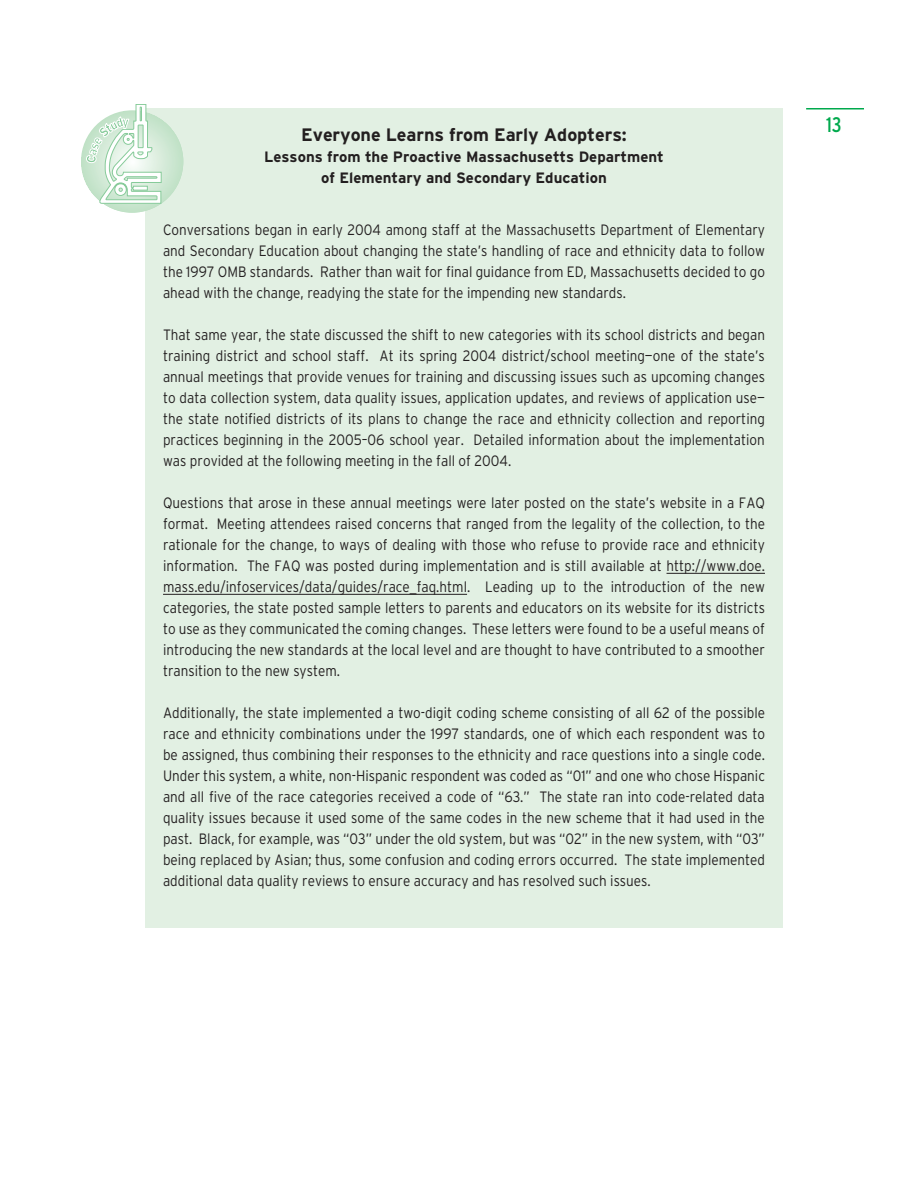
<style>
.page{position:relative;width:918px;height:1188px;background:#fff}
.page>*{position:absolute;margin:0;border:0;box-sizing:border-box;transform-origin:0 0}
.t1{font:condensed 21px "Interstate";color:#00a94d}
.t2{font:700 18px "Interstate";letter-spacing:-.005em;color:#231f20}
.t3{font:300 15px/21px "Interstate";color:#231f20;text-align:justify;scale:.9 1}
.t4{font:700 15px/21px "Interstate";color:#231f20;text-align:center}
</style>
<div class="page">
<hr style="left:806px;top:108px;width:58px;height:2px;background:#00a94d">
<div style="left:145px;top:108px;width:638px;height:819px;background:#e2f0e3"></div>
<hr style="left:667px;top:573px;width:98px;height:1px;background:#231f20">
<hr style="left:163px;top:594px;width:304px;height:1px;background:#231f20">
<svg style="left:81px;top:110px;width:102px;height:103px;background:#c7e4cc"></svg>
<svg style="left:86px;top:104px;width:76px;height:100px"></svg>
<p class="t2" style="left:301px;top:124px;width:327px">Everyone Learns from Early Adopters:</p>
<p class="t4" style="left:264px;top:146px;width:401px">Lessons from the Proactive Massachusetts Department of Elementary and Secondary Education</p>
<p class="t3" style="left:163px;top:219px;width:670px">Conversations began in early 2004 among staff at the Massachusetts Department of Elementary and Secondary Education about changing the state’s handling of race and ethnicity data to follow the 1997 OMB standards. Rather than wait for final guidance from ED, Massachusetts decided to go ahead with the change, readying the state for the impending new standards.</p>
<p class="t3" style="left:163px;top:324px;width:670px">That same year, the state discussed the shift to new categories with its school districts and began training district and school staff. At its spring 2004 district/school meeting—one of the state’s annual meetings that provide venues for training and discussing issues such as upcoming changes to data collection system, data quality issues, application updates, and reviews of application use— the state notified districts of its plans to change the race and ethnicity collection and reporting practices beginning in the 2005–06 school year. Detailed information about the implementation was provided at the following meeting in the fall of 2004.</p>
<p class="t3" style="left:163px;top:492px;width:670px">Questions that arose in these annual meetings were later posted on the state’s website in a FAQ format. Meeting attendees raised concerns that ranged from the legality of the collection, to the rationale for the change, to ways of dealing with those who refuse to provide race and ethnicity information. The FAQ was posted during implementation and is still available at http://www.doe. mass.edu/infoservices/data/guides/race_faq.html. Leading up to the introduction of the new categories, the state posted sample letters to parents and educators on its website for its districts to use as they communicated the coming changes. These letters were found to be a useful means of introducing the new standards at the local level and are thought to have contributed to a smoother transition to the new system.</p>
<p class="t3" style="left:163px;top:702px;width:670px">Additionally, the state implemented a two-digit coding scheme consisting of all 62 of the possible race and ethnicity combinations under the 1997 standards, one of which each respondent was to be assigned, thus combining their responses to the ethnicity and race questions into a single code.<br>Under this system, a white, non-Hispanic respondent was coded as “01” and one who chose Hispanic and all five of the race categories received a code of “63.” The state ran into code-related data quality issues because it used some of the same codes in the new scheme that it had used in the past. Black, for example, was “03” under the old system, but was “02” in the new system, with “03” being replaced by Asian; thus, some confusion and coding errors occurred. The state implemented additional data quality reviews to ensure accuracy and has resolved such issues.</p>
<h1 class="t1" style="left:826px;top:113px;width:9px">13</h1>
</div>
